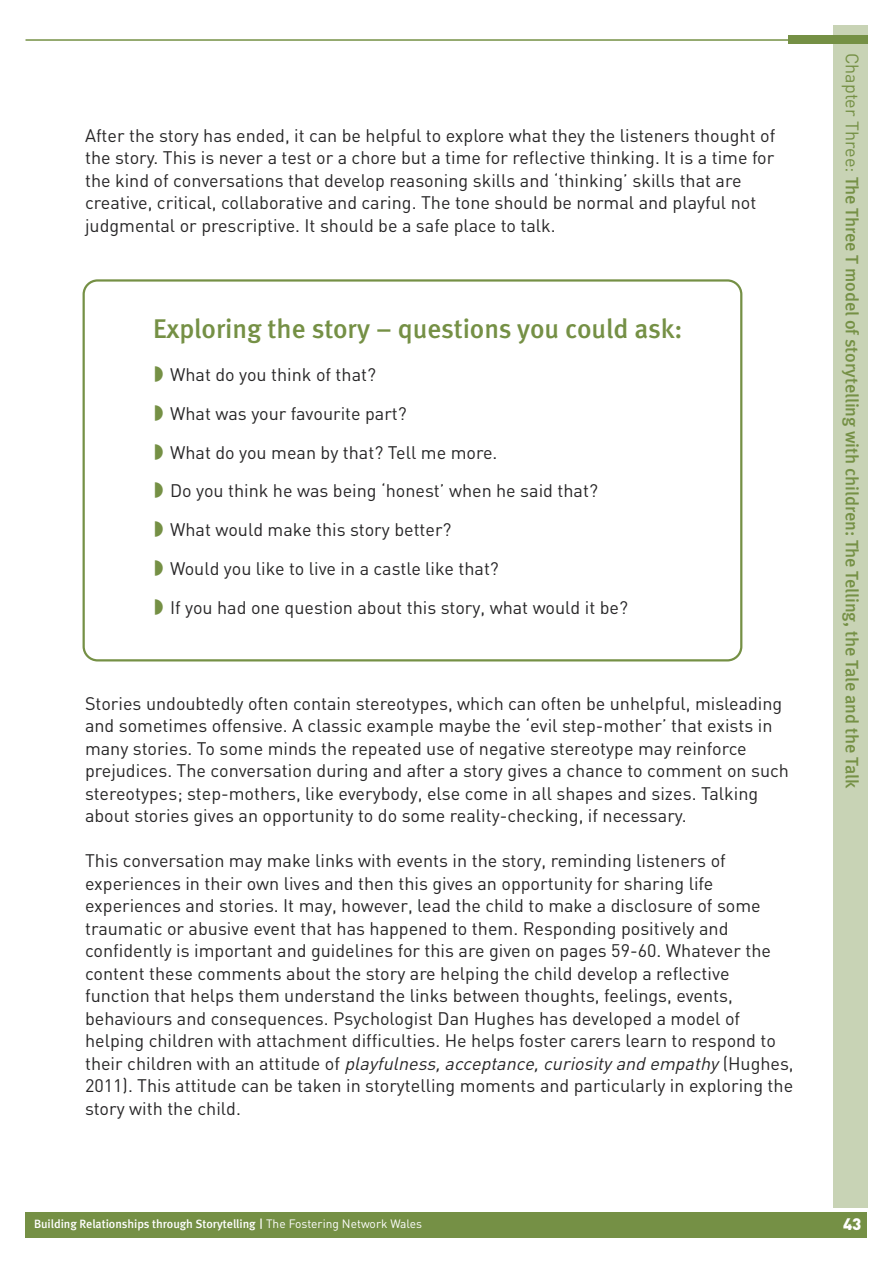
<style>
.page{position:relative;width:893px;height:1263px;background:#fff}
.page>*{position:absolute;margin:0;border:0;box-sizing:border-box;transform-origin:0 0}
.t1{font:500 27px "Meta";color:#759045}
.t2{font:18px/22.5px "DIN";color:#272627}
.t3{font:500 18px "Meta";color:#759045}
.t4{font:900 16.5px "DIN";color:#fff}
.t5{font:500 12px "Meta";color:#fff}
.s1{color:#759045}
.s2{font-style:italic}
.s3{font-family:"DIN";font-weight:400}
.s4{font-family:"DIN"}
</style>
<div class="page">
<svg style="left:83px;top:279px;width:659px;height:382px"></svg>
<div style="left:26px;top:1212px;width:841px;height:25px;background:#759045"></div>
<div style="left:833px;top:26px;width:34px;height:1182px;background:#c8d3b5"></div>
<div style="left:788px;top:35px;width:79px;height:9px;background:#759045"></div>
<hr style="left:26px;top:39px;width:841px;height:2px;background:#759045">
<p class="t2" style="left:85px;top:124px;width:692px">After the story has ended, it can be helpful to explore what they the listeners thought of the story. This is never a test or a chore but a time for reflective thinking. It is a time for the kind of conversations that develop reasoning skills and ‘thinking’ skills that are creative, critical, collaborative and caring. The tone should be normal and playful not judgmental or prescriptive. It should be a safe place to talk.</p>
<h1 class="t1" style="left:153px;top:319px;width:531px">Exploring the story – questions you could ask:</h1>
<p class="t2" style="left:153px;top:355px;width:476px;line-height:38.7px"><span class="s1">◗</span> What do you think of that?<br><span class="s1">◗</span> What was your favourite part?<br><span class="s1">◗</span> What do you mean by that? Tell me more.<br><span class="s1">◗</span> Do you think he was being ‘honest’ when he said that?<br><span class="s1">◗</span> What would make this story better?<br><span class="s1">◗</span> Would you like to live in a castle like that?<br><span class="s1">◗</span> If you had one question about this story, what would it be?</p>
<p class="t2" style="left:85px;top:692px;width:705px">Stories undoubtedly often contain stereotypes, which can often be unhelpful, misleading and sometimes offensive. A classic example maybe the ‘evil step-mother’ that exists in many stories. To some minds the repeated use of negative stereotype may reinforce prejudices. The conversation during and after a story gives a chance to comment on such stereotypes; step-mothers, like everybody, else come in all shapes and sizes. Talking about stories gives an opportunity to do some reality-checking, if necessary.</p>
<p class="t2" style="left:85px;top:850px;width:710px">This conversation may make links with events in the story, reminding listeners of experiences in their own lives and then this gives an opportunity for sharing life experiences and stories. It may, however, lead the child to make a disclosure of some traumatic or abusive event that has happened to them. Responding positively and confidently is important and guidelines for this are given on pages 59-60. Whatever the content these comments about the story are helping the child develop a reflective function that helps them understand the links between thoughts, feelings, events, behaviours and consequences. Psychologist Dan Hughes has developed a model of helping children with attachment difficulties. He helps foster carers learn to respond to their children with an attitude of <span class="s2">playfulness,acceptance,curiosity andempathy</span> (Hughes, 2011). This attitude can be taken in storytelling moments and particularly in exploring the story with the child.</p>
<p class="t3" style="left:859px;top:53px;width:737px;rotate:90deg"><span class="s3">Chapter Three:</span> The Three T model of storytelling with children: The Telling, the Tale and the Talk</p>
<p class="t5" style="left:34px;top:1219px;width:390px">Building Relationships through Storytelling <span class="s4">|</span> <span class="s3">The Fostering Network Wales</span></p>
<p class="t4" style="left:843px;top:1214px;width:20px">43</p>
</div>
